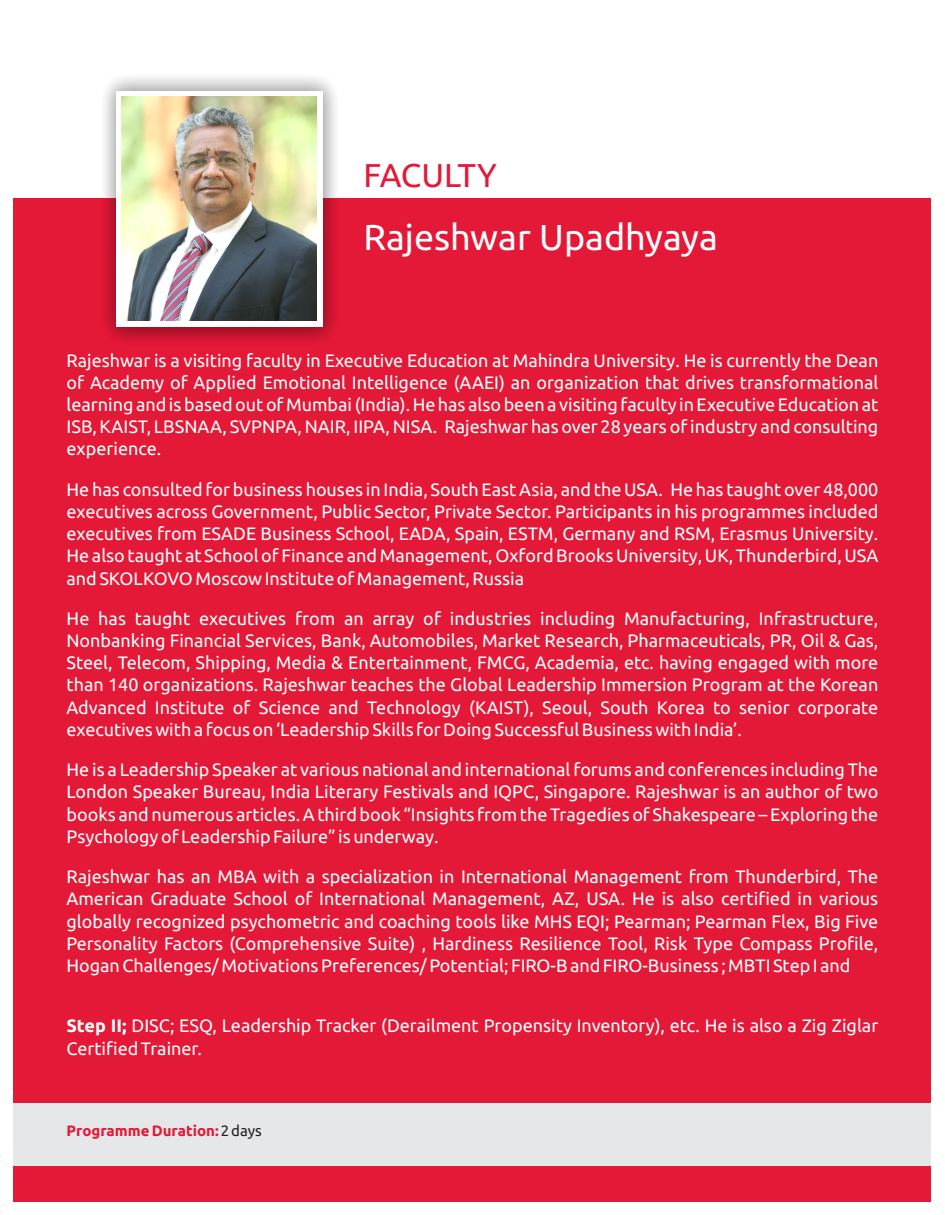
<style>
.page{position:relative;width:945px;height:1215px;background:#fff}
.page>*{position:absolute;margin:0;border:0;box-sizing:border-box;transform-origin:0 0}
.t1{font:36px "Ubuntu";color:#fff}
.t2{font:33px "Ubuntu";letter-spacing:-.01em;color:#e41837}
.t3{font:18px/22.2px "Ubuntu";color:#fff;text-align:justify}
.t4{font:700 15px "Ubuntu";color:#e41837}
.s1{font-weight:700}
.s2{font-weight:400;color:#231f20}
</style>
<div class="page">
<div style="left:14px;top:198px;width:918px;height:1004px;background:#e41837"></div>
<div style="left:14px;top:1103px;width:918px;height:62px;background:#e6e7e8"></div>
<div style="left:85px;top:60px;width:268px;height:301px;background:#231f20;opacity:.49"></div>
<div style="left:116px;top:91px;width:206px;height:235px;background:#fff"></div>
<img style="left:122px;top:97px;width:195px;height:223px">
<h2 class="t2" style="left:363px;top:162px;width:135px">FACULTY</h2>
<h1 class="t1" style="left:363px;top:222px;width:356px">Rajeshwar Upadhyaya</h1>
<p class="t3" style="left:67px;top:350px;width:813px">Rajeshwar is a visiting faculty in Executive Education at Mahindra University. He is currently the Dean of Academy of Applied Emotional Intelligence (AAEI) an organization that drives transformational learning and is based out of Mumbai (India). He has also been a visiting faculty in Executive Education at ISB, KAIST, LBSNAA, SVPNPA, NAIR, IIPA, NISA. Rajeshwar has over 28 years of industry and consulting experience.</p>
<p class="t3" style="left:67px;top:479px;width:813px">He has consulted for business houses in India, South East Asia, and the USA. He has taught over 48,000 executives across Government, Public Sector, Private Sector. Participants in his programmes included executives from ESADE Business School, EADA, Spain, ESTM, Germany and RSM, Erasmus University.<br>He also taught at School of Finance and Management, Oxford Brooks University, UK, Thunderbird, USA and SKOLKOVO Moscow Institute of Management, Russia</p>
<p class="t3" style="left:67px;top:608px;width:813px">He has taught executives from an array of industries including Manufacturing, Infrastructure, Nonbanking Financial Services, Bank, Automobiles, Market Research, Pharmaceuticals, PR, Oil &amp; Gas, Steel, Telecom, Shipping, Media &amp; Entertainment, FMCG, Academia, etc. having engaged with more than 140 organizations. Rajeshwar teaches the Global Leadership Immersion Program at the Korean Advanced Institute of Science and Technology (KAIST), Seoul, South Korea to senior corporate executives with a focus on ‘Leadership Skills for Doing Successful Business with India’.</p>
<p class="t3" style="left:67px;top:760px;width:813px">He is a Leadership Speaker at various national and international forums and conferences including The London Speaker Bureau, India Literary Festivals and IQPC, Singapore. Rajeshwar is an author of two books and numerous articles. A third book “Insights from the Tragedies of Shakespeare – Exploring the Psychology of Leadership Failure” is underway.</p>
<p class="t3" style="left:67px;top:867px;width:813px">Rajeshwar has an MBA with a specialization in International Management from Thunderbird, The American Graduate School of International Management, AZ, USA. He is also certified in various globally recognized psychometric and coaching tools like MHS EQI; Pearman; Pearman Flex, Big Five Personality Factors (Comprehensive Suite) , Hardiness Resilience Tool, Risk Type Compass Profile, Hogan Challenges/ Motivations Preferences/ Potential; FIRO-B and FIRO-Business ; MBTI Step I and</p>
<p class="t3" style="left:66px;top:1016px;width:813px"><span class="s1">Step II;</span> DISC; ESQ, Leadership Tracker (Derailment Propensity Inventory), etc. He is also a Zig Ziglar<br>Certified Trainer.</p>
<p class="t4" style="left:67px;top:1124px;width:197px">Programme Duration:<span class="s2">2 days</span></p>
</div>
